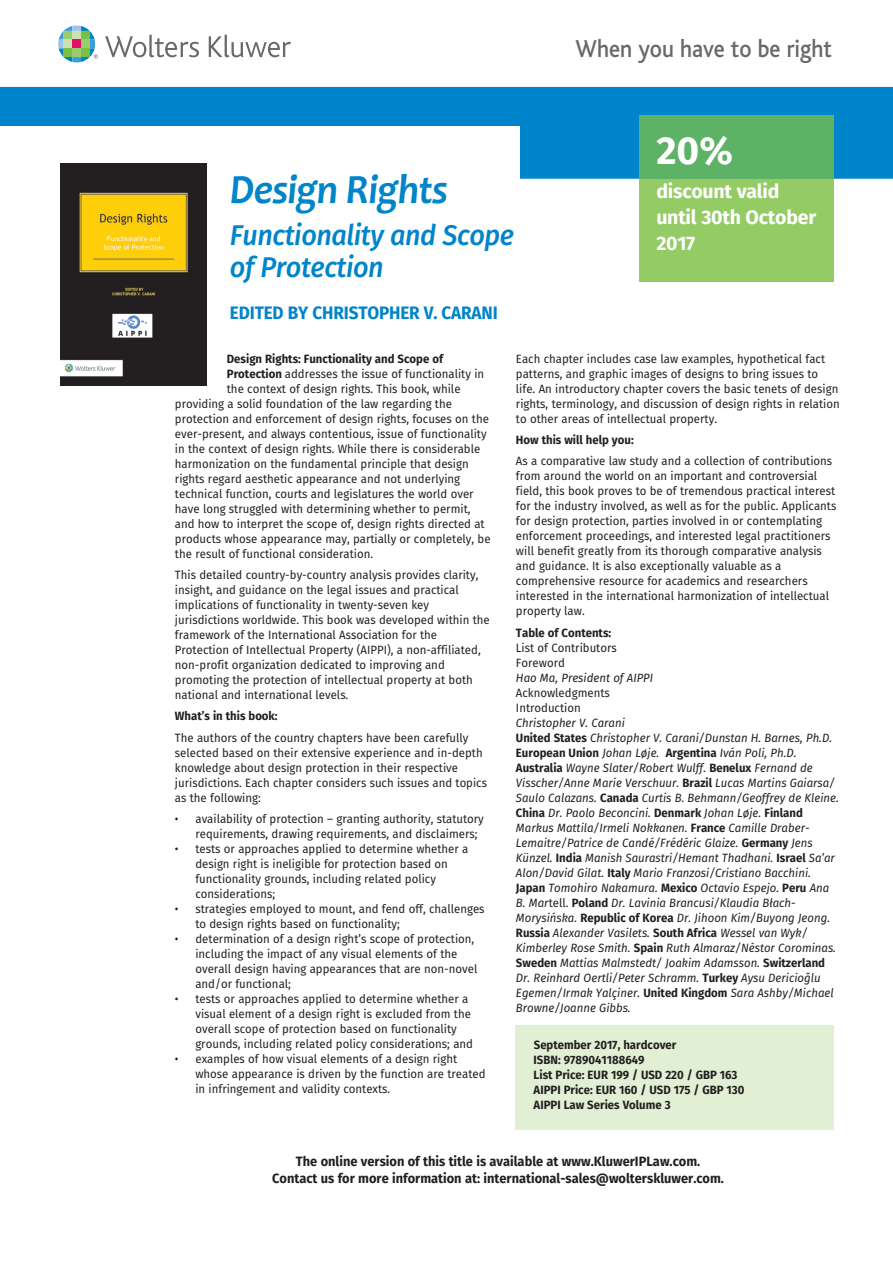
<style>
.page{position:relative;width:893px;height:1263px;background:#fff}
.page>*{position:absolute;margin:0;border:0;box-sizing:border-box;transform-origin:0 0}
.t1{font:italic 700 42px "Candara";letter-spacing:-.015em;color:#0084ca;scale:.95 1}
.t2{font:700 39px "Fira Sans";color:#fff}
.t3{font:italic 500 28.5px/31.5px "Fira Sans";letter-spacing:-.015em;color:#0084ca;scale:.95 1}
.t4{font:500 25.5px "Bliss";color:#69696c;scale:.9 1}
.t5{font:700 19.5px/25.8px "Fira Sans";letter-spacing:-.01em;color:#fff}
.t6{font:700 18px "Fira Sans";letter-spacing:-.01em;color:#0084ca;scale:.95 1}
.t7{font:700 13.5px/16.5px "Fira Sans";color:#231f20;text-align:center;scale:.95 1}
.t8{font:12px/15px "Fira Sans";color:#231f20;scale:.95 1}
.t9{font:italic 12px/15px "Fira Sans";color:#231f20;scale:.95 1}
.t10{font:700 12px/15px "Fira Sans";color:#231f20;scale:.95 1}
.s1{font-weight:700}
.s2{font-weight:700;font-style:normal}
.s3{font-style:normal}
</style>
<div class="page">
<div style="left:515px;top:1025px;width:318px;height:104px;background:#e1efd4"></div>
<div style="left:0;top:87px;width:893px;height:92px;background:#0084ca"></div>
<svg style="left:105px;top:35px;width:94px;height:22px"></svg>
<svg style="left:209px;top:35px;width:82px;height:22px"></svg>
<svg style="left:58px;top:25px;width:40px;height:37px"></svg>
<div style="left:0;top:127px;width:519px;height:77px;background:#fff"></div>
<div style="left:639px;top:179px;width:194px;height:103px;background:#94cb64"></div>
<div style="left:639px;top:115px;width:194px;height:64px;background:#5db266"></div>
<img style="left:60px;top:163px;width:147px;height:222px">
<h1 class="t1" style="left:230px;top:164px;width:231px">Design Rights</h1>
<h3 class="t3" style="left:230px;top:219px;width:301px">Functionality and Scope of Protection</h3>
<h3 class="t6" style="left:230px;top:305px;width:283px">EDITED BY CHRISTOPHER V. CARANI</h3>
<h3 class="t4" style="left:576px;top:38px;width:286px">When you have to be right</h3>
<h2 class="t2" style="left:656px;top:135px;width:78px">20%</h2>
<h3 class="t5" style="left:656px;top:180px;width:161px">discount valid until 30th October<br>2017</h3>
<p class="t10" style="left:227px;top:352px;width:229px">Design Rights: Functionality and Scope of</p>
<p class="t8" style="left:227px;top:367px;width:272px"><span class="s1">Protection</span> addresses the issue of functionality in</p>
<p class="t8" style="left:227px;top:382px;width:248px">the context of design rights. This book, while</p>
<p class="t8" style="left:175px;top:397px;width:293px">providing a solid foundation of the law regarding the</p>
<p class="t8" style="left:175px;top:412px;width:332px">protection and enforcement of design rights, focuses on the</p>
<p class="t8" style="left:175px;top:427px;width:330px">ever-present, and always contentious, issue of functionality</p>
<p class="t8" style="left:175px;top:442px;width:323px">in the context of design rights. While there is considerable</p>
<p class="t8" style="left:175px;top:457px;width:311px">harmonization on the fundamental principle that design</p>
<p class="t8" style="left:175px;top:472px;width:302px">rights regard aesthetic appearance and not underlying</p>
<p class="t8" style="left:175px;top:487px;width:316px">technical function, courts and legislatures the world over</p>
<p class="t8" style="left:175px;top:502px;width:313px">have long struggled with determining whether to permit,</p>
<p class="t8" style="left:175px;top:517px;width:328px">and how to interpret the scope of, design rights directed at</p>
<p class="t8" style="left:175px;top:532px;width:334px">products whose appearance may, partially or completely, be</p>
<p class="t8" style="left:175px;top:547px;width:210px">the result of functional consideration.</p>
<p class="t8" style="left:175px;top:568px;width:333px">This detailed country-by-country analysis provides clarity, insight, and guidance on the legal issues and practical implications of functionality in twenty-seven key jurisdictions worldwide. This book was developed within the framework of the International Association for the Protection of Intellectual Property (AIPPI), a non-affiliated, non-profit organization dedicated to improving and promoting the protection of intellectual property at both national and international levels.</p>
<p class="t10" style="left:175px;top:709px;width:110px">What’s in this book:</p>
<p class="t8" style="left:175px;top:731px;width:330px">The authors of the country chapters have been carefully selected based on their extensive experience and in-depth knowledge about design protection in their respective jurisdictions. Each chapter considers such issues and topics as the following:</p>
<p class="t8" style="left:195px;top:812px;width:305px;text-indent:-20px">• availability of protection – granting authority, statutory requirements, drawing requirements, and disclaimers;</p>
<p class="t8" style="left:195px;top:842px;width:289px;text-indent:-20px">• tests or approaches applied to determine whether a design right is ineligible for protection based on functionality grounds, including related policy considerations;</p>
<p class="t8" style="left:195px;top:902px;width:306px;text-indent:-20px">• strategies employed to mount, and fend off, challenges to design rights based on functionality;</p>
<p class="t8" style="left:195px;top:932px;width:298px;text-indent:-20px">• determination of a design right’s scope of protection, including the impact of any visual elements of the overall design having appearances that are non-novel and/or functional;</p>
<p class="t8" style="left:195px;top:992px;width:294px;text-indent:-20px">• tests or approaches applied to determine whether a visual element of a design right is excluded from the overall scope of protection based on functionality grounds, including related policy considerations; and</p>
<p class="t8" style="left:195px;top:1052px;width:307px;text-indent:-20px">• examples of how visual elements of a design right whose appearance is driven by the function are treated in infringement and validity contexts.</p>
<p class="t8" style="left:516px;top:352px;width:342px">Each chapter includes case law examples, hypothetical fact patterns, and graphic images of designs to bring issues to life. An introductory chapter covers the basic tenets of design rights, terminology, and discussion of design rights in relation to other areas of intellectual property.</p>
<p class="t10" style="left:516px;top:433px;width:126px">How this will help you:</p>
<p class="t8" style="left:516px;top:454px;width:339px">As a comparative law study and a collection of contributions from around the world on an important and controversial field, this book proves to be of tremendous practical interest for the industry involved, as well as for the public. Applicants for design protection, parties involved in or contemplating enforcement proceedings, and interested legal practitioners will benefit greatly from its thorough comparative analysis and guidance. It is also exceptionally valuable as a comprehensive resource for academics and researchers interested in the international harmonization of intellectual property law.</p>
<p class="t10" style="left:516px;top:626px;width:102px">Table of Contents:</p>
<p class="t8" style="left:516px;top:641px;width:108px">List of Contributors<br>Foreword</p>
<p class="t9" style="left:516px;top:671px;width:146px">Hao Ma, President of AIPPI</p>
<p class="t8" style="left:516px;top:686px;width:100px">Acknowledgments<br>Introduction</p>
<p class="t9" style="left:516px;top:716px;width:341px">Christopher V. Carani<br><span class="s2">United States</span> Christopher V. Carani/Dunstan H. Barnes, Ph.D.<br><span class="s2">European Union</span> Johan Løje. <span class="s2">Argentina</span> Iván Poli, Ph.D.<br><span class="s2">Australia</span> Wayne Slater/Robert Wulff. <span class="s2">Benelux</span> Fernand de Visscher/Anne Marie Verschuur. <span class="s2">Brazil</span> Lucas Martins Gaiarsa/ Saulo Calazans. <span class="s2">Canada</span> Curtis B. Behmann/Geoffrey de Kleine.<br><span class="s2">China</span> Dr. Paolo Beconcini. <span class="s2">Denmark</span> Johan Løje. <span class="s2">Finland </span>Markus Mattila/Irmeli Nokkanen. <span class="s2">France</span> Camille Draber-Lemaitre/Patrice de Candé/Frédéric Glaize. <span class="s2">Germany</span> Jens Künzel. <span class="s2">India</span> Manish Saurastri/Hemant Thadhani. <span class="s2">Israel</span> Sa’ar Alon/David Gilat. <span class="s2">Italy</span> Mario Franzosi/Cristiano Bacchini.<br><span class="s2">Japan</span> Tomohiro Nakamura. <span class="s2">Mexico</span> Octavio Espejo. <span class="s2">Peru</span> Ana B. Mar<span class="s3">tell.</span> <span class="s2">Poland</span> Dr. Lavinia Brancusi/Klaudia Błach-Morysińska. <span class="s2">Republic of Korea</span> Dr. Jihoon Kim/Buyong Jeong.<br><span class="s2">Russia</span> Alexander Vasilets. <span class="s2">South Africa</span> Wessel van Wyk/ Kimberley Rose Smith. <span class="s2">Spain</span> Ruth Almaraz/Nèstor Corominas.<br><span class="s2">Sweden</span> Mattias Malmstedt/ Joakim Adamsson. <span class="s2">Switzerland </span>Dr. Reinhard Oertli/Peter Schramm. <span class="s2">Turkey</span> Aysu Dericioğlu Egemen/Irmak Yalçiner. <span class="s2">United Kingdom</span> Sara Ashby/Michael Browne/Joanne Gibbs.</p>
<p class="t10" style="left:534px;top:1038px;width:223px">September 2017, hardcover<br>ISBN: 9789041188649<br>List Price: EUR 199 / USD 220 / GBP 163<br>AIPPI Price: EUR 160 / USD 175 / GBP 130<br>AIPPI Law Series Volume 3</p>
<p class="t7" style="left:272px;top:1154px;width:477px">The online version of this title is available at www.KluwerIPLaw.com.<br>Contact us for more information at: international-sales@wolterskluwer.com.</p>
</div>
